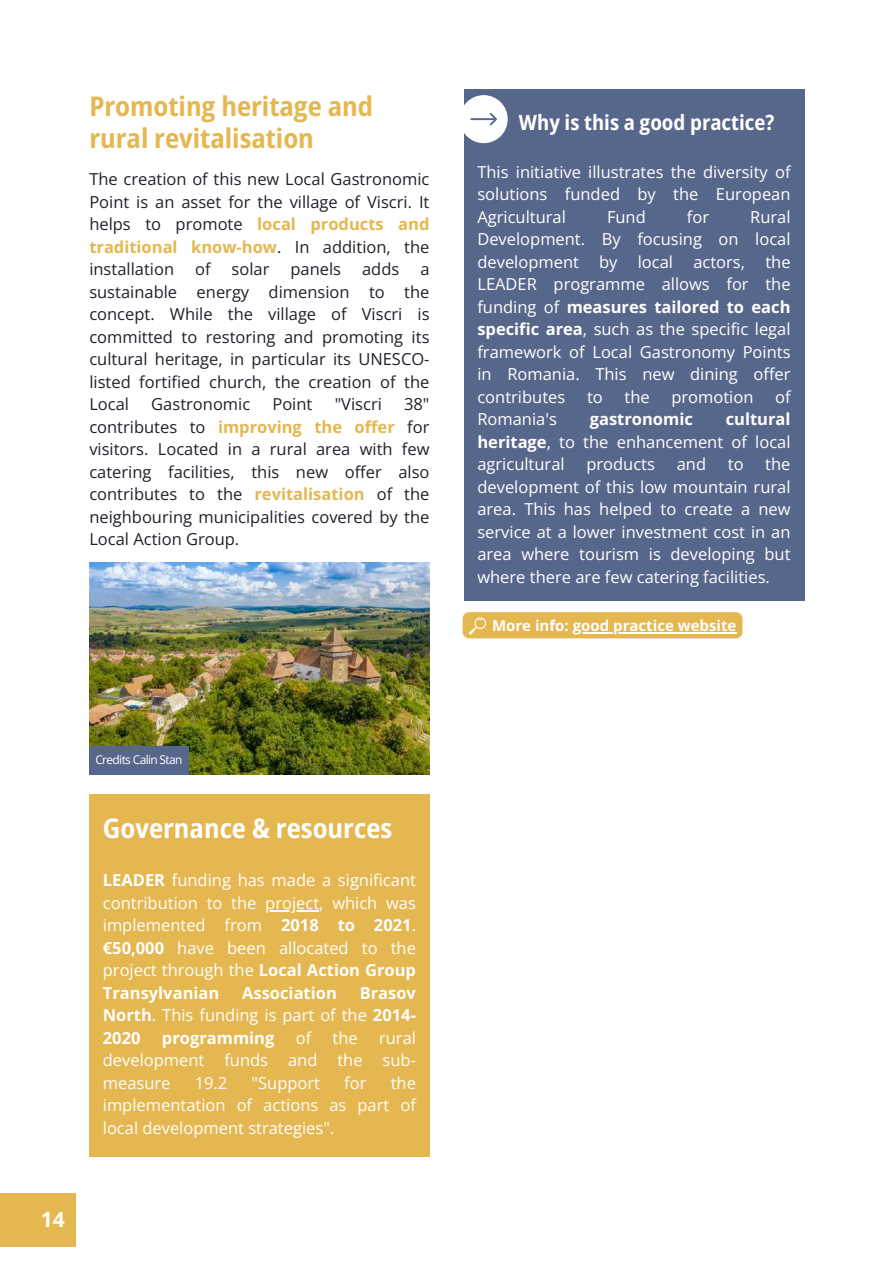
<style>
.page{position:relative;width:893px;height:1264px;background:#fff}
.page>*{position:absolute;margin:0;border:0;box-sizing:border-box;transform-origin:0 0}
.t1{font:700 semi-condensed 27px/31.5px "Open Sans";color:#e5b750}
.t2{font:700 semi-condensed 27px "Open Sans";color:#fff}
.t3{font:700 semi-condensed 21px "Open Sans";color:#fff}
.t4{font:700 21px "Open Sans";color:#fff}
.t5{font:16.5px/22.5px "Open Sans";color:#fff;text-align:justify}
.t6{font:16.5px/22.5px "Open Sans";color:#231f2b;text-align:justify}
.t7{font:700 16.5px "Open Sans";color:#fff}
.t8{font:700 15px "Open Sans";color:#fff}
.t9{font:12px "Open Sans";letter-spacing:-.055em;color:#fff}
.s1{font-weight:700;color:#e5b750}
.s2{font-weight:700}
</style>
<div class="page">
<img style="left:89px;top:563px;width:340px;height:211px">
<div style="left:89px;top:794px;width:340px;height:362px;background:#e5b750"></div>
<hr style="left:265px;top:910px;width:54px;height:1px;background:#fff">
<div style="left:464px;top:89px;width:340px;height:511px;background:#57678b"></div>
<div style="left:459px;top:95px;width:48px;height:48px;background:#fff;border-radius:50%"></div>
<svg style="left:470px;top:113px;width:27px;height:12px"></svg>
<div style="left:0;top:1193px;width:76px;height:53px;background:#e5b750"></div>
<div style="left:89px;top:746px;width:99px;height:28px;background:#57678b"></div>
<div style="left:462px;top:612px;width:280px;height:26px;background:#e5b750;border-radius:7px"></div>
<hr style="left:572px;top:632px;width:164px;height:1px;background:#fff">
<svg style="left:469px;top:617px;width:17px;height:18px"></svg>
<h1 class="t1" style="left:89px;top:90px;width:285px">Promoting heritage and rural revitalisation</h1>
<p class="t6" style="left:89px;top:168px;width:341px">The creation of this new Local Gastronomic Point is an asset for the village of Viscri. It helps to promote <span class="s1">local products and traditional know-how</span>. In addition, the installation</p>
<p class="t6" style="left:195px;top:258px;width:17px">of</p>
<p class="t6" style="left:231px;top:258px;width:39px">solar</p>
<p class="t6" style="left:290px;top:258px;width:52px">panels</p>
<p class="t6" style="left:362px;top:258px;width:39px">adds</p>
<p class="t6" style="left:89px;top:258px;width:341px;text-indent:331px">a sustainable energy dimension to the concept. While the village of Viscri is committed to restoring and promoting its cultural heritage, in particular its UNESCO&shy;listed fortified church, the creation of the Local</p>
<p class="t6" style="left:151px;top:393px;width:100px">Gastronomic</p>
<p class="t6" style="left:272px;top:393px;width:41px">Point</p>
<p class="t6" style="left:334px;top:393px;width:49px">"Viscri</p>
<p class="t6" style="left:89px;top:393px;width:341px;text-indent:315px">38" contributes to <span class="s1">improving the offer</span> for visitors. Located in a rural area with few catering facilities, this new offer also contributes to the <span class="s1">revitalisation</span> of the neighbouring municipalities covered by the Local Action Group.</p>
<p class="t3" style="left:519px;top:108px;width:257px">Why is this a good practice?</p>
<p class="t5" style="left:477px;top:160px;width:314px">This initiative illustrates the diversity of solutions funded by the European Agricultural</p>
<p class="t5" style="left:607px;top:205px;width:40px">Fund</p>
<p class="t5" style="left:687px;top:205px;width:24px">for</p>
<p class="t5" style="left:477px;top:205px;width:314px;text-indent:273px">Rural Development. By focusing on local development by local actors, the LEADER programme allows for the funding of <span class="s2">measures tailored to each specific area</span>, such as the specific legal framework of Local Gastronomy Points in Romania. This new dining offer contributes</p>
<p class="t5" style="left:587px;top:385px;width:17px">to</p>
<p class="t5" style="left:624px;top:385px;width:27px">the</p>
<p class="t5" style="left:671px;top:385px;width:83px">promotion</p>
<p class="t5" style="left:775px;top:385px;width:17px">of</p>
<p class="t5" style="left:477px;top:407px;width:314px;text-indent:248px"><span class="s2">cultural heritage</span>, to the enhancement of local agricultural</p>
<p class="t5" style="left:477px;top:407px;width:81px">Romania's</p>
<p class="t7" style="left:589px;top:407px;width:105px">gastronomic</p>
<p class="t5" style="left:477px;top:452px;width:314px;text-indent:288px">the development of this low mountain rural area. This has helped to create a new service at a lower investment cost in an area where tourism is developing but where there are few catering facilities.</p>
<p class="t5" style="left:586px;top:452px;width:70px">products</p>
<p class="t5" style="left:676px;top:452px;width:31px">and</p>
<p class="t5" style="left:727px;top:452px;width:17px">to</p>
<p class="t8" style="left:492px;top:615px;width:246px">More info: good practice website</p>
<p class="t4" style="left:41px;top:1204px;width:25px">14</p>
<p class="t9" style="left:95px;top:751px;width:89px">Credits Calin Stan</p>
<h1 class="t2" style="left:103px;top:809px;width:291px">Governance &amp; resources</h1>
<p class="t5" style="left:103px;top:868px;width:314px"><span class="s2">LEADER</span> funding has made a significant contribution to the project, which was implemented from <span class="s2">2018 to 2021</span>. <span class="s2">€50,000</span> have been allocated to the project through the <span class="s2">Local Action Group Transylvanian</span></p>
<p class="t7" style="left:242px;top:981px;width:96px">Association</p>
<p class="t5" style="left:103px;top:981px;width:314px;text-indent:257px"><span class="s2">Brasov North</span>. This funding is part of the <span class="s2">2014- 2020</span></p>
<p class="t7" style="left:162px;top:1026px;width:114px">programming</p>
<p class="t5" style="left:296px;top:1026px;width:17px">of</p>
<p class="t5" style="left:332px;top:1026px;width:27px">the</p>
<p class="t5" style="left:103px;top:1026px;width:314px;text-indent:276px">rural development funds and the sub&shy;measure</p>
<p class="t5" style="left:195px;top:1071px;width:34px">19.2</p>
<p class="t5" style="left:251px;top:1071px;width:70px">"Support</p>
<p class="t5" style="left:344px;top:1071px;width:24px">for</p>
<p class="t5" style="left:103px;top:1071px;width:314px;text-indent:288px">the implementation of actions as part of local development strategies".</p>
</div>
